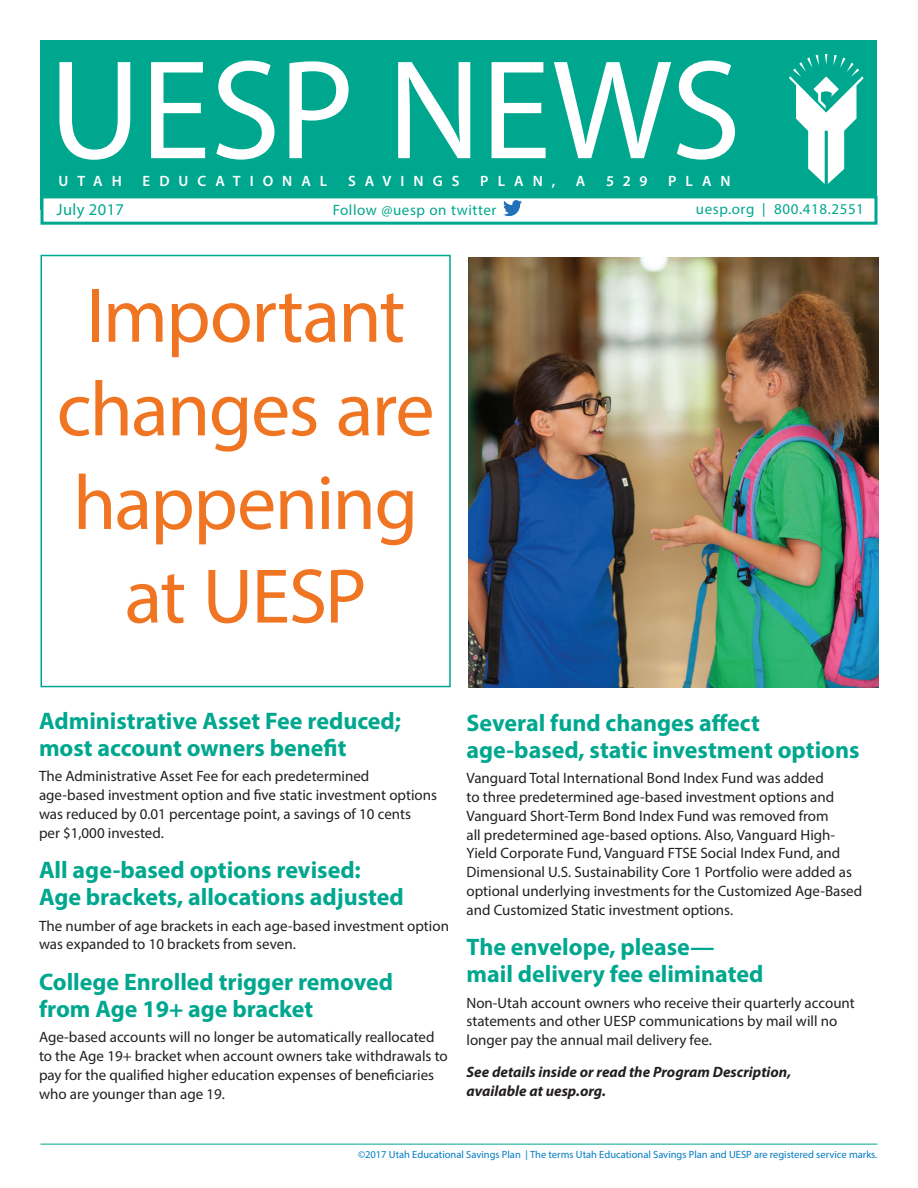
<style>
.page{position:relative;width:918px;height:1188px;background:#fff}
.page>*{position:absolute;margin:0;border:0;box-sizing:border-box;transform-origin:0 0}
.t1{font:142.5px "Myriad Pro";letter-spacing:-.005em;color:#fff}
.t2{font:78px/93.6px "Myriad Pro";letter-spacing:-.02em;color:#f07523;text-align:center}
.t3{font:700 24px/27px "Myriad Pro";color:#00a78f}
.t4{font:16.5px "Myriad Pro";letter-spacing:.025em;color:#00a78f}
.t5{font:15px/18.8px "Myriad Pro";color:#231f20}
.t6{font:italic 700 15px/18.8px "Myriad Pro";color:#231f20}
.t7{font:15px "Myriad Pro";letter-spacing:.04em;color:#00a78f}
.t8{font:600 15px "Myriad Pro";letter-spacing:.6em;color:#fff}
.t9{font:10.5px "Myriad Pro";color:#007cc2}
.s1{font-family:"Century Gothic"}
</style>
<div class="page">
<div style="left:40px;top:40px;width:838px;height:170px;background:#00a78f"></div>
<div style="left:40px;top:195px;width:838px;height:30px;background:#fff;border:3px solid #00a78f"></div>
<img style="left:497px;top:195px;width:31px;height:29px">
<svg style="left:789px;top:54px;width:74px;height:130px"></svg>
<hr style="left:40px;top:1144px;width:838px;height:1px;background:#00a78f">
<div style="left:40px;top:255px;width:411px;height:432px;border:2px solid #00a78f"></div>
<img style="left:469px;top:257px;width:409px;height:430px">
<h1 class="t1" style="left:49px;top:23px;width:694px">UESP NEWS</h1>
<p class="t8" style="left:58px;top:172px;width:65px">UTAH</p>
<p class="t8" style="left:143px;top:172px;width:186px">EDUCATIONAL</p>
<p class="t8" style="left:348px;top:172px;width:113px">SAVINGS</p>
<p class="t8" style="left:480px;top:172px;width:76px">PLAN,</p>
<p class="t8" style="left:576px;top:172px;width:11px">A</p>
<p class="t8" style="left:606px;top:172px;width:43px">529</p>
<p class="t8" style="left:668px;top:172px;width:64px">PLAN</p>
<p class="t4" style="left:57px;top:199px;width:69px">July 2017</p>
<p class="t7" style="left:333px;top:200px;width:165px">Follow @uesp on twitter</p>
<p class="t7" style="left:696px;top:200px;width:170px">uesp.org <span class="s1">|</span> 800.418.2551</p>
<h2 class="t2" style="left:57px;top:268px;width:379px">Important changes are happening at UESP</h2>
<h3 class="t3" style="left:39px;top:706px;width:364px">Administrative Asset Fee reduced; most account owners benefit</h3>
<p class="t5" style="left:39px;top:767px;width:400px">The Administrative Asset Fee for each predetermined age-based investment option and five static investment options was reduced by 0.01 percentage point, a savings of 10 cents<br>per $1,000 invested.</p>
<h3 class="t3" style="left:39px;top:856px;width:366px">All age-based options revised:<br>Age brackets, allocations adjusted</h3>
<p class="t5" style="left:39px;top:916px;width:412px">The number of age brackets in each age-based investment option was expanded to 10 brackets from seven.</p>
<h3 class="t3" style="left:39px;top:967px;width:356px">College Enrolled trigger removed from Age 19+ age bracket</h3>
<p class="t5" style="left:39px;top:1028px;width:410px">Age-based accounts will no longer be automatically reallocated to the Age 19+ bracket when account owners take withdrawals to pay for the qualified higher education expenses of beneficiaries who are younger than age 19.</p>
<h3 class="t3" style="left:466px;top:709px;width:395px">Several fund changes affect age-based, static investment options</h3>
<p class="t5" style="left:466px;top:769px;width:397px">Vanguard Total International Bond Index Fund was added<br>to three predetermined age-based investment options and Vanguard Short-Term Bond Index Fund was removed from<br>all predetermined age-based options. Also, Vanguard High-Yield Corporate Fund, Vanguard FTSE Social Index Fund, and Dimensional U.S. Sustainability Core 1 Portfolio were added as optional underlying investments for the Customized Age-Based and Customized Static investment options.</p>
<h3 class="t3" style="left:466px;top:933px;width:298px">The envelope, please— mail delivery fee eliminated</h3>
<p class="t5" style="left:466px;top:993px;width:390px">Non-Utah account owners who receive their quarterly account statements and other UESP communications by mail will no longer pay the annual mail delivery fee.</p>
<p class="t6" style="left:466px;top:1063px;width:326px">See details inside or read the Program Description, available at uesp.org.</p>
<p class="t9" style="left:358px;top:1148px;width:521px">©2017 Utah Educational Savings Plan <span class="s1">|</span>The terms Utah Educational Savings Plan and UESP are registered service marks.</p>
</div>
